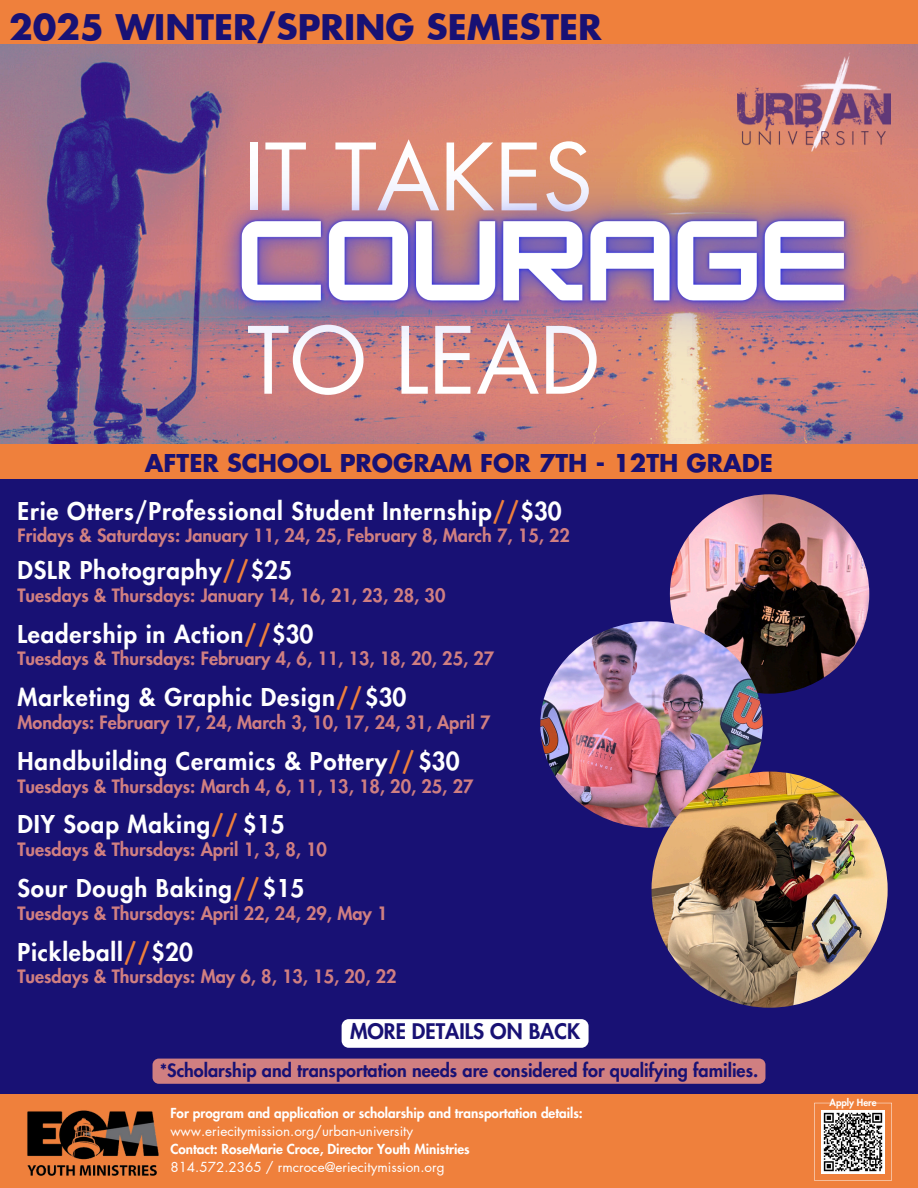
<style>
.page{position:relative;width:918px;height:1188px;background:#ef803c}
.page>*{position:absolute;margin:0;border:0;box-sizing:border-box;transform-origin:0 0}
.t1{font:90px "Futura LT Pro";color:#fff}
.t2{font:700 34.5px "Futura";color:#181174}
.t3{font:800 24px "Futura LT Pro";letter-spacing:.035em;color:#fff}
.t4{font:700 24px "Futura";color:#181174}
.t5{font:800 21px "Futura LT Pro";color:#181174}
.t6{font:800 18px "Futura LT Pro";color:#d07f81}
.t7{font:800 18px "Futura LT Pro";color:#181174}
.t8{font:800 13.5px "Futura LT Pro";color:#fff}
.t9{font:13.5px "Futura LT Pro";color:#fff}
.t10{font:800 9.6px "Futura LT Pro";color:#fff}
.s1{color:#ef803c}
</style>
<div class="page">
<img style="left:0;top:45px;width:918px;height:398px">
<div style="left:0;top:479px;width:917px;height:615px;background:#181174"></div>
<svg style="left:814px;top:1103px;width:78px;height:77px"></svg>
<img style="left:822px;top:1110px;width:63px;height:63px">
<img style="left:670px;top:494px;width:199px;height:200px;border-radius:50%">
<img style="left:540px;top:621px;width:223px;height:207px;border-radius:50%">
<img style="left:652px;top:772px;width:236px;height:236px;border-radius:50%">
<img style="left:27px;top:1110px;width:132px;height:66px">
<img style="left:738px;top:52px;width:153px;height:16px">
<img style="left:104px;top:68px;width:814px;height:376px">
<div style="left:153px;top:1059px;width:612px;height:25px;background:#d07f81"></div>
<div style="left:342px;top:1019px;width:247px;height:29px;background:#fff;border-radius:7px"></div>
<p class="t2" style="left:9px;top:13px;width:594px">2025 WINTER/SPRING SEMESTER</p>
<h5 class="t1" style="left:243px;top:136px;width:352px">IT TAKES</h5>
<p class="t1" style="left:247px;top:319px;width:355px">TO LEAD</p>
<h5 class="t4" style="left:145px;top:452px;width:630px">AFTER SCHOOL PROGRAM FOR 7TH - 12TH GRADE</h5>
<p class="t3" style="left:18px;top:500px;width:546px">Erie Otters/Professional Student Internship<span class="s1">//</span>$30</p>
<h5 class="t3" style="left:18px;top:559px;width:276px">DSLR Photography<span class="s1">//</span>$25</h5>
<h5 class="t3" style="left:18px;top:623px;width:297px">Leadership in Action<span class="s1">//</span>$30</h5>
<p class="t3" style="left:18px;top:686px;width:390px">Marketing &amp; Graphic Design<span class="s1">//</span>$30</p>
<h5 class="t3" style="left:18px;top:750px;width:444px">Handbuilding Ceramics &amp; Pottery<span class="s1">//</span>$30</h5>
<h5 class="t3" style="left:18px;top:814px;width:269px">DIY Soap Making<span class="s1">//</span> $15</h5>
<p class="t3" style="left:18px;top:877px;width:288px">Sour Dough Baking<span class="s1">//</span>$15</p>
<p class="t3" style="left:18px;top:941px;width:177px">Pickleball<span class="s1">//</span>$20</p>
<h5 class="t6" style="left:18px;top:528px;width:554px">Fridays &amp; Saturdays: January 11, 24, 25, February 8, March 7, 15, 22</h5>
<h5 class="t6" style="left:18px;top:587px;width:429px">Tuesdays &amp; Thursdays: January 14, 16, 21, 23, 28, 30</h5>
<h5 class="t6" style="left:18px;top:651px;width:478px">Tuesdays &amp; Thursdays: February 4, 6, 11, 13, 18, 20, 25, 27</h5>
<h5 class="t6" style="left:18px;top:714px;width:475px">Mondays: February 17, 24, March 3, 10, 17, 24, 31, April 7</h5>
<p class="t6" style="left:18px;top:778px;width:458px">Tuesdays &amp; Thursdays: March 4, 6, 11, 13, 18, 20, 25, 27</p>
<h5 class="t6" style="left:18px;top:841px;width:311px">Tuesdays &amp; Thursdays: April 1, 3, 8, 10</h5>
<p class="t6" style="left:18px;top:905px;width:372px">Tuesdays &amp; Thursdays: April 22, 24, 29, May 1</p>
<h5 class="t6" style="left:18px;top:969px;width:381px">Tuesdays &amp; Thursdays: May 6, 8, 13, 15, 20, 22</h5>
<h6 class="t5" style="left:350px;top:1022px;width:232px">MORE DETAILS ON BACK</h6>
<p class="t7" style="left:160px;top:1062px;width:600px">*Scholarship and transportation needs are considered for qualifying families.</p>
<h5 class="t8" style="left:170px;top:1107px;width:414px">For program and application or scholarship and transportation details:</h5>
<p class="t9" style="left:170px;top:1125px;width:244px">www.eriecitymission.org/urban-university</p>
<h5 class="t8" style="left:170px;top:1143px;width:301px">Contact: RoseMarie Croce, Director Youth Ministries</h5>
<h5 class="t9" style="left:170px;top:1161px;width:276px">814.572.2365 / rmcroce@eriecitymission.org</h5>
<h5 class="t10" style="left:830px;top:1098px;width:48px">Apply Here</h5>
</div>
